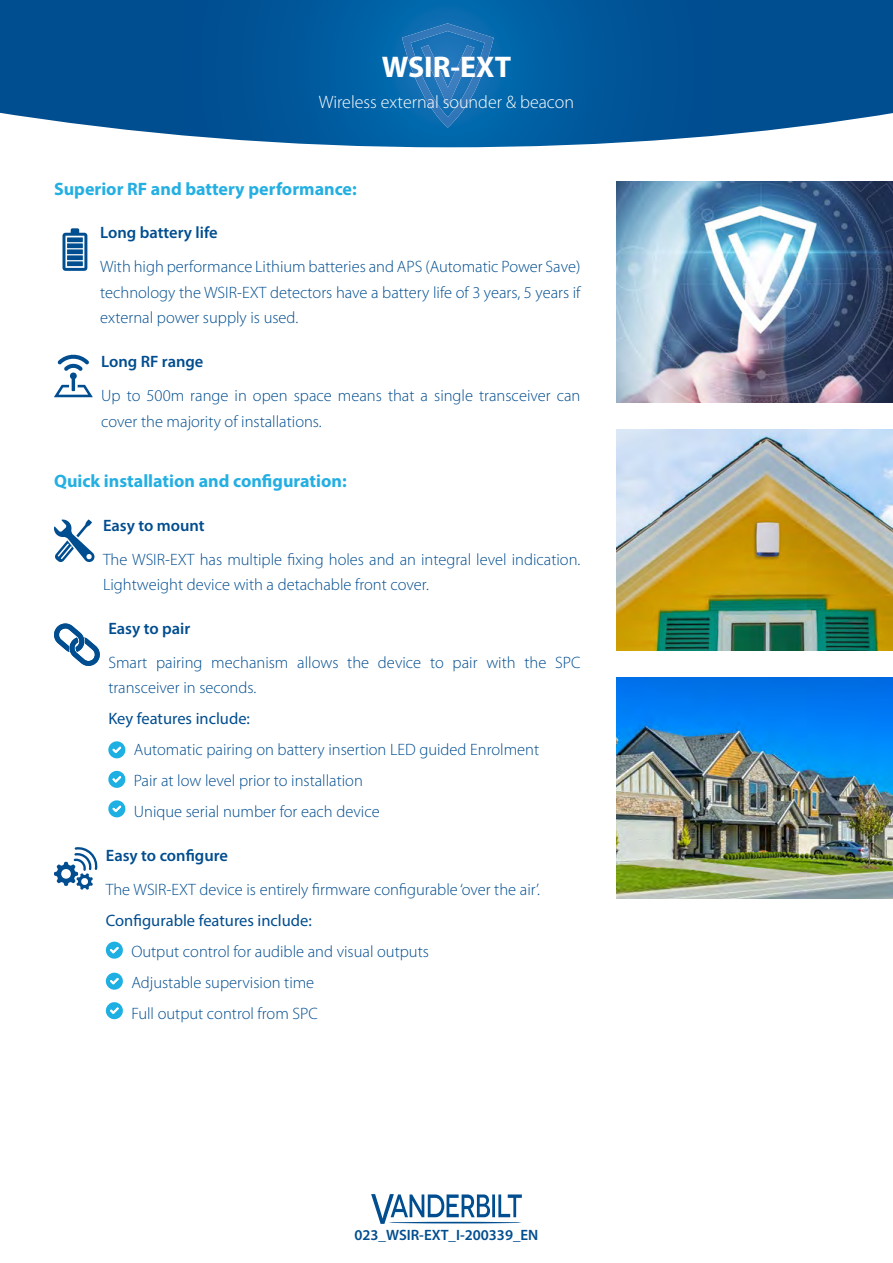
<style>
.page{position:relative;width:893px;height:1263px;background:#fff}
.page>*{position:absolute;margin:0;border:0;box-sizing:border-box;transform-origin:0 0}
.t1{font:700 30px "Myriad Pro";color:#fff}
.t2{font:700 18px "Myriad Pro";color:#24afe2}
.t3{font:300 18px "Myriad Pro";color:#fff}
.t4{font:300 16.5px/25.5px "Myriad Pro";color:#004d8f}
.t5{font:600 16.5px "Myriad Pro";color:#004d8f}
.t6{font:16.5px "Myriad Pro";color:#004d8f}
.t7{font:600 15px "Myriad Pro";color:#004d8f}
</style>
<div class="page">
<svg style="left:0;top:0;width:893px;height:147px;background:#14629f"></svg>
<svg style="left:402px;top:23px;width:92px;height:105px;background:#1f73b6"></svg>
<svg style="left:371px;top:1194px;width:151px;height:30px"></svg>
<hr style="left:389px;top:1222px;width:133px;height:1px;background:#004d8f;border-radius:50%">
<svg style="left:63px;top:228px;width:24px;height:43px"></svg>
<svg style="left:54px;top:354px;width:39px;height:43px"></svg>
<svg style="left:54px;top:519px;width:41px;height:43px"></svg>
<svg style="left:54px;top:623px;width:46px;height:43px"></svg>
<svg style="left:108px;top:741px;width:17px;height:17px"></svg>
<svg style="left:108px;top:771px;width:17px;height:17px"></svg>
<svg style="left:108px;top:800px;width:17px;height:17px"></svg>
<svg style="left:54px;top:847px;width:44px;height:43px"></svg>
<svg style="left:106px;top:942px;width:17px;height:17px"></svg>
<svg style="left:106px;top:973px;width:17px;height:17px"></svg>
<svg style="left:106px;top:1002px;width:17px;height:17px"></svg>
<img style="left:617px;top:429px;width:276px;height:221px">
<img style="left:617px;top:181px;width:276px;height:221px">
<img style="left:617px;top:678px;width:276px;height:221px">
<h1 class="t1" style="left:382px;top:47px;width:131px">WSIR-EXT</h1>
<p class="t3" style="left:319px;top:91px;width:257px">Wireless external sounder &amp; beacon</p>
<p class="t2" style="left:54px;top:177px;width:304px">Superior RF and battery performance:</p>
<p class="t5" style="left:100px;top:224px;width:119px">Long battery life</p>
<p class="t4" style="left:100px;top:254px;width:482px;text-align:justify">With high performance Lithium batteries and APS (Automatic Power Save) technology the WSIR-EXT detectors have a battery life of 3 years, 5 years if external power supply is used.</p>
<p class="t5" style="left:101px;top:352px;width:104px">Long RF range</p>
<p class="t4" style="left:101px;top:383px;width:481px">Up to 500m range in open space means that a single transceiver can cover the majority of installations.</p>
<p class="t2" style="left:54px;top:469px;width:294px">Quick installation and configuration:</p>
<p class="t5" style="left:103px;top:516px;width:103px">Easy to mount</p>
<p class="t4" style="left:103px;top:546px;width:479px">The WSIR-EXT has multiple fixing holes and an integral level indication.<br>Lightweight device with a detachable front cover.</p>
<p class="t5" style="left:108px;top:619px;width:83px">Easy to pair</p>
<p class="t4" style="left:108px;top:649px;width:474px">Smart pairing mechanism allows the device to pair with the SPC transceiver in seconds.</p>
<p class="t6" style="left:108px;top:709px;width:143px">Key features include:</p>
<p class="t4" style="left:134px;top:734px;width:407px;line-height:31px">Automatic pairing on battery insertion LED guided Enrolment<br>Pair at low level prior to installation<br>Unique serial number for each device</p>
<p class="t5" style="left:106px;top:846px;width:124px">Easy to configure</p>
<p class="t4" style="left:106px;top:877px;width:436px">The WSIR-EXT device is entirely firmware configurable ‘over the air’.</p>
<p class="t6" style="left:106px;top:910px;width:208px">Configurable features include:</p>
<p class="t4" style="left:131px;top:936px;width:299px;line-height:31px">Output control for audible and visual outputs<br>Adjustable supervision time<br>Full output control from SPC</p>
<p class="t7" style="left:354px;top:1226px;width:186px">023_WSIR-EXT_I-200339_EN</p>
</div>
